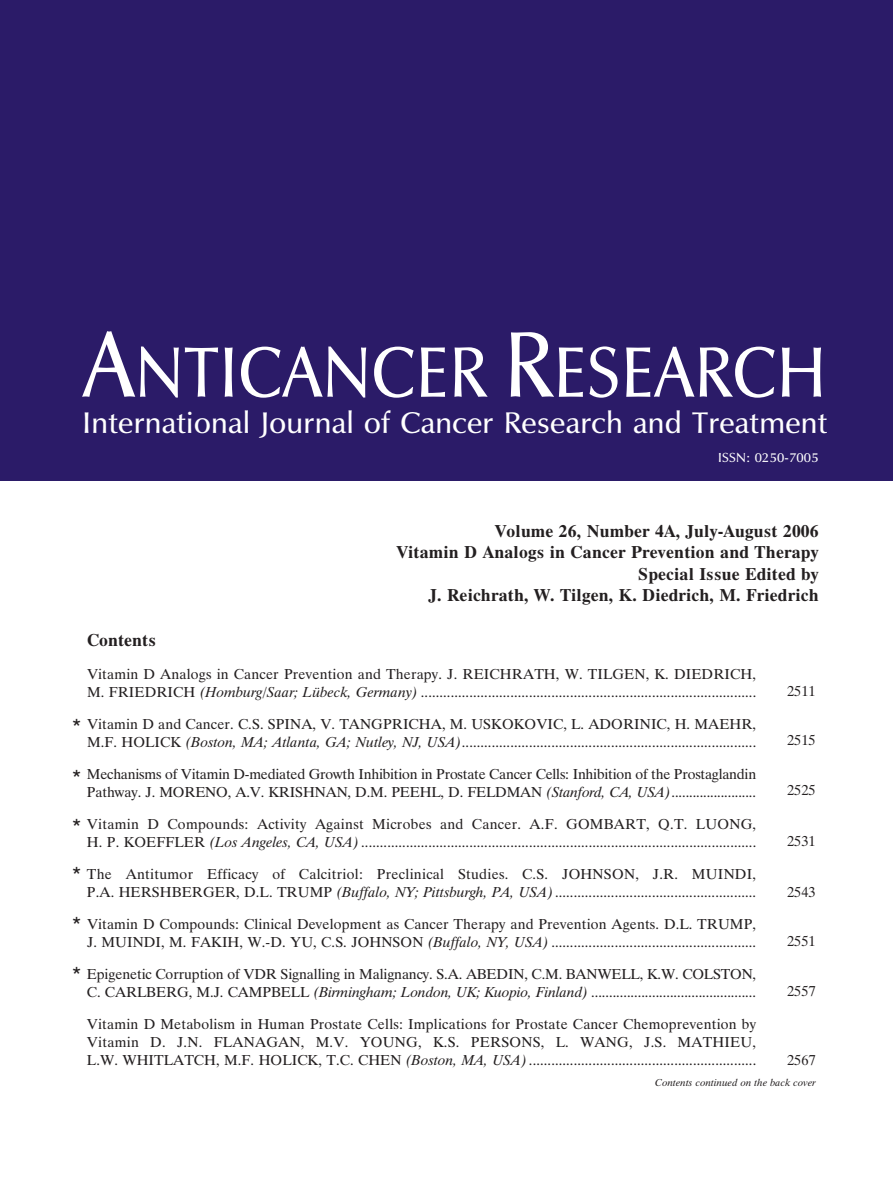
<style>
.page{position:relative;width:893px;height:1190px;background:#fff}
.page>*{position:absolute;margin:0;border:0;box-sizing:border-box;transform-origin:0 0}
.t1{font:73.5px "UB Optima";letter-spacing:.01em;color:#fff;scale:.9 1}
.t2{font:30.75px "UB Optima";letter-spacing:.01em;color:#fff}
.t3{font:18px/21px "UB Times Bold";letter-spacing:.01em;color:#231f20;text-align:right}
.t4{font:18px "UB Helvetica";color:#231f20}
.t5{font:15px/18px "UB Times";letter-spacing:.01em;color:#231f20}
.t6{font:15px/18px "UB Times";letter-spacing:-.015em;color:#231f20}
.t7{font:13.5px "UB Optima";letter-spacing:.01em;color:#fff}
.t8{font:10.5px "UB Times Italic";letter-spacing:.01em;color:#231f20}
.s1{font-size:96px}
.s2{font-family:"UB Times Italic"}
</style>
<div class="page">
<div style="left:0;top:0;width:892px;height:480px;background:#2b1b68"></div>
<h1 class="t1" style="left:83px;top:344px;width:827px"><span class="s1">A</span>NTICANCER <span class="s1">R</span>ESEARCH</h1>
<h2 class="t2" style="left:83px;top:411px;width:746px">International Journal of Cancer Research and Treatment</h2>
<p class="t7" style="left:718px;top:452px;width:102px">ISSN: 0250-7005</p>
<p class="t3" style="left:397px;top:523px;width:423px">Volume 26, Number 4A, July-August 2006<br>Vitamin D Analogs in Cancer Prevention and Therapy Special Issue Edited by<br>J. Reichrath, W. Tilgen, K. Diedrich, M. Friedrich</p>
<p class="t3" style="left:87px;top:632px;width:70px">Contents</p>
<p class="t5" style="left:87px;top:667px;width:670px">Vitamin D Analogs in Cancer Prevention and Therapy. J. REICHRATH, W. TILGEN, K. DIEDRICH,<br>M. FRIEDRICH <span class="s2">(Homburg/Saar; Lübeck, Germany)</span> ..........................................................................................</p>
<p class="t5" style="left:87px;top:717px;width:670px">Vitamin D and Cancer. C.S. SPINA, V. TANGPRICHA, M. USKOKOVIC, L. ADORINIC, H. MAEHR,<br>M.F. HOLICK <span class="s2">(Boston, MA; Atlanta, GA; Nutley, NJ, USA)</span>...............................................................................</p>
<p class="t6" style="left:87px;top:767px;width:670px">Mechanisms of Vitamin D-mediated Growth Inhibition in Prostate Cancer Cells: Inhibition of the Prostaglandin<br>Pathway. J. MORENO, A.V. KRISHNAN, D.M. PEEHL, D. FELDMAN <span class="s2">(Stanford, CA, USA)</span>........................</p>
<p class="t5" style="left:87px;top:817px;width:670px">Vitamin D Compounds: Activity Against Microbes and Cancer. A.F. GOMBART, Q.T. LUONG,<br>H. P. KOEFFLER <span class="s2">(Los Angeles, CA, USA)</span>..........................................................................................................</p>
<p class="t5" style="left:87px;top:867px;width:670px">The Antitumor Efficacy of Calcitriol: Preclinical Studies. C.S. JOHNSON, J.R. MUINDI,<br>P.A. HERSHBERGER, D.L. TRUMP <span class="s2">(Buffalo, NY; Pittsburgh, PA, USA)</span>......................................................</p>
<p class="t5" style="left:87px;top:917px;width:670px">Vitamin D Compounds: Clinical Development as Cancer Therapy and Prevention Agents. D.L. TRUMP,<br>J. MUINDI, M. FAKIH, W.-D. YU, C.S. JOHNSON <span class="s2">(Buffalo, NY, USA)</span> .......................................................</p>
<p class="t5" style="left:87px;top:967px;width:670px">Epigenetic Corruption of VDR Signalling in Malignancy. S.A. ABEDIN, C.M. BANWELL, K.W. COLSTON,<br>C. CARLBERG, M.J. CAMPBELL <span class="s2">(Birmingham; London, UK; Kuopio, Finland)</span> ..............................................</p>
<p class="t5" style="left:87px;top:1017px;width:670px;text-align:justify">Vitamin D Metabolism in Human Prostate Cells: Implications for Prostate Cancer Chemoprevention by Vitamin D. J.N. FLANAGAN, M.V. YOUNG, K.S. PERSONS, L. WANG, J.S. MATHIEU, L.W. WHITLATCH, M.F. HOLICK, T.C. CHEN <span class="s2">(Boston, MA, USA)</span>.............................................................</p>
<p class="t8" style="left:655px;top:1078px;width:162px">Contents continued on the back cover</p>
<p class="t5" style="left:787px;top:683px;width:30px">2511</p>
<p class="t5" style="left:787px;top:733px;width:30px">2515</p>
<p class="t5" style="left:787px;top:782px;width:30px">2525</p>
<p class="t4" style="left:72px;top:719px;width:11px">*</p>
<p class="t4" style="left:72px;top:770px;width:11px">*</p>
<p class="t4" style="left:72px;top:818px;width:11px">*</p>
<p class="t5" style="left:787px;top:833px;width:30px">2531</p>
<p class="t4" style="left:72px;top:867px;width:11px">*</p>
<p class="t5" style="left:787px;top:884px;width:30px">2543</p>
<p class="t5" style="left:787px;top:934px;width:30px">2551</p>
<p class="t5" style="left:787px;top:983px;width:30px">2557</p>
<p class="t4" style="left:72px;top:916px;width:11px">*</p>
<p class="t4" style="left:72px;top:967px;width:11px">*</p>
<p class="t5" style="left:787px;top:1052px;width:30px">2567</p>
</div>
